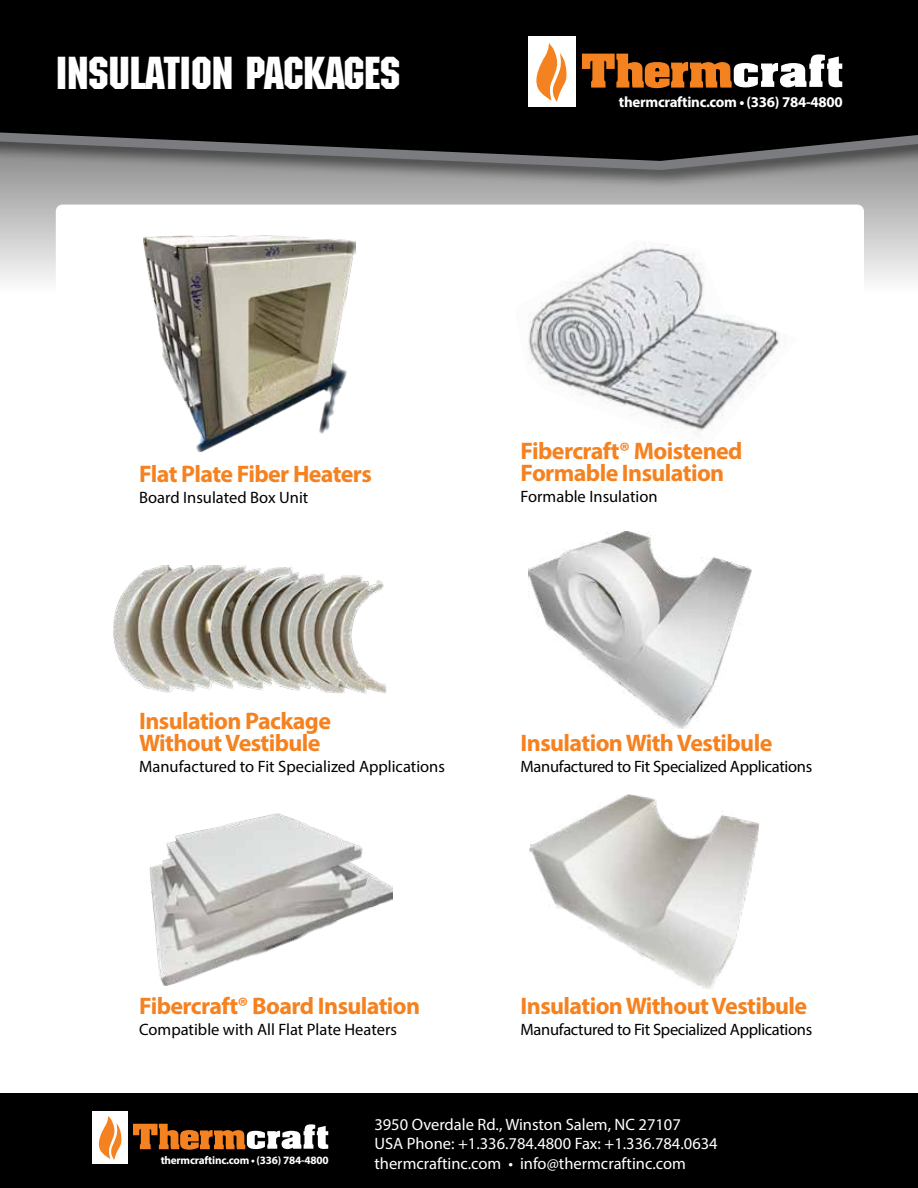
<style>
.page{position:relative;width:918px;height:1188px;background:#fff}
.page>*{position:absolute;margin:0;border:0;box-sizing:border-box;transform-origin:0 0}
.t1{font:45px "Machine Std";letter-spacing:-.01em;color:#fff}
.t2{font:700 24px/22.5px "Myriad Pro";letter-spacing:-.025em;color:#f58220}
.t3{font:16.5px "Myriad Pro";letter-spacing:-.005em;color:#000}
.t4{font:16.5px/19.5px "Myriad Pro";color:#fff}
.t5{font:700 15px "Myriad Pro";letter-spacing:-.02em;color:#fff}
.t6{font:700 11.25px "Myriad Pro";letter-spacing:-.02em;color:#fff}
</style>
<div class="page">
<svg style="left:0;top:188px;width:918px;height:93px;background:#bebebe"></svg>
<img style="left:529px;top:794px;width:230px;height:195px">
<div style="left:0;top:0;width:918px;height:125px;background:#000"></div>
<div style="left:0;top:1094px;width:918px;height:94px;background:#000"></div>
<div style="left:528px;top:37px;width:47px;height:70px;background:#fff"></div>
<svg style="left:536px;top:43px;width:31px;height:59px"></svg>
<svg style="left:582px;top:54px;width:260px;height:34px"></svg>
<div style="left:56px;top:205px;width:808px;height:490px;background:#fff;border-radius:7px"></div>
<div style="left:0;top:125px;width:918px;height:63px;background:#000;opacity:.75"></div>
<svg style="left:0;top:126px;width:918px;height:48px;background:#434344"></svg>
<div style="left:93px;top:1111px;width:35px;height:53px;background:#fff"></div>
<svg style="left:98px;top:1116px;width:24px;height:44px"></svg>
<svg style="left:133px;top:1124px;width:195px;height:26px"></svg>
<img style="left:113px;top:565px;width:274px;height:129px">
<img style="left:150px;top:814px;width:242px;height:172px">
<img style="left:529px;top:532px;width:223px;height:197px">
<img style="left:143px;top:236px;width:212px;height:216px">
<img style="left:528px;top:243px;width:251px;height:188px">
<h1 class="t1" style="left:56px;top:47px;width:346px">INSULATION PACKAGES</h1>
<p class="t5" style="left:619px;top:92px;width:225px">thermcraftinc.com • (336) 784-4800</p>
<h2 class="t2" style="left:139px;top:462px;width:234px">Flat Plate Fiber Heaters</h2>
<p class="t3" style="left:139px;top:487px;width:171px">Board Insulated Box Unit</p>
<h2 class="t2" style="left:521px;top:439px;width:223px">Fibercraft® Moistened<br>Formable Insulation</h2>
<p class="t3" style="left:521px;top:487px;width:139px">Formable Insulation</p>
<h2 class="t2" style="left:139px;top:708px;width:193px">Insulation Package<br>Without Vestibule</h2>
<p class="t3" style="left:139px;top:756px;width:307px">Manufactured to Fit Specialized Applications</p>
<h2 class="t2" style="left:521px;top:731px;width:253px">Insulation With Vestibule</h2>
<p class="t3" style="left:521px;top:756px;width:293px">Manufactured to Fit Specialized Applications</p>
<h2 class="t2" style="left:139px;top:994px;width:283px">Fibercraft® Board Insulation</h2>
<p class="t3" style="left:139px;top:1019px;width:259px">Compatible with All Flat Plate Heaters</p>
<h2 class="t2" style="left:521px;top:994px;width:288px">Insulation Without Vestibule</h2>
<p class="t3" style="left:521px;top:1019px;width:293px">Manufactured to Fit Specialized Applications</p>
<p class="t6" style="left:161px;top:1153px;width:169px">thermcraftinc.com • (336) 784-4800</p>
<p class="t4" style="left:374px;top:1114px;width:345px">3950 Overdale Rd., Winston Salem, NC 27107<br>USA Phone: +1.336.784.4800 Fax: +1.336.784.0634 thermcraftinc.com • info@thermcraftinc.com</p>
</div>
